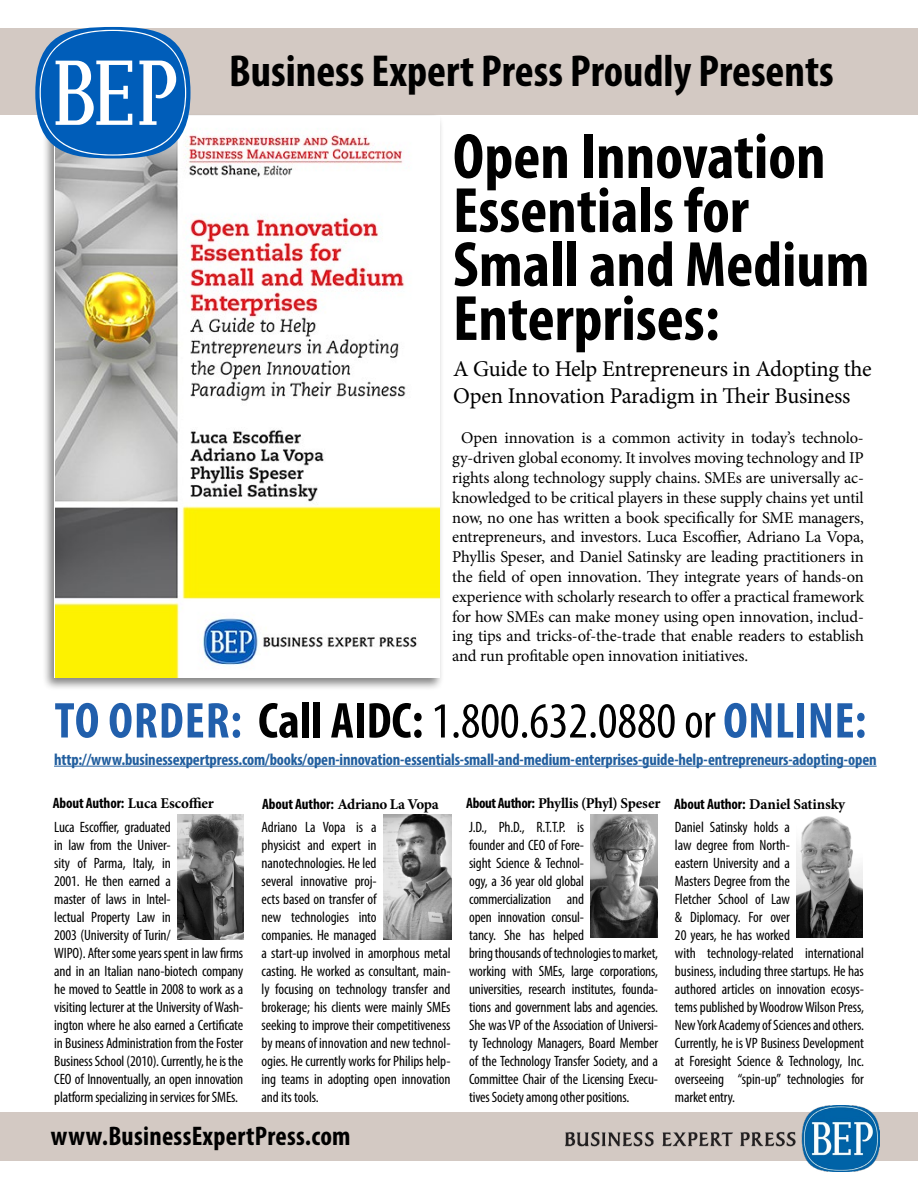
<style>
.page{position:relative;width:918px;height:1188px;background:#fff}
.page>*{position:absolute;margin:0;border:0;box-sizing:border-box;transform-origin:0 0}
.t1{font:700 condensed 64.5px/54px "Myriad Pro";color:#000}
.t2{font:condensed 50.85px "Myriad Pro";color:#000}
.t3{font:700 condensed 45px "Myriad Pro";color:#000}
.t4{font:700 condensed 27px "Myriad Pro";letter-spacing:.01em;color:#000}
.t5{font:22.5px/27px "Minion Pro";letter-spacing:-.01em;color:#000}
.t6{font:16.5px/19.8px "Minion Pro";letter-spacing:-.015em;color:#000;text-align:justify}
.t7{font:700 condensed 16.5px "Myriad Pro";letter-spacing:-.01em;color:#215e9e}
.t8{font:condensed 15px/18px "Myriad Pro";letter-spacing:-.01em;color:#000}
.t9{font:700 15px "Minion Pro";letter-spacing:-.015em;color:#000}
.s1{font-weight:700;color:#215fac}
.s2{font-weight:700}
.s3{font-family:"Myriad Pro";font-stretch:condensed}
</style>
<div class="page">
<div style="left:0;top:1113px;width:918px;height:48px;background:#d3c9c3"></div>
<img style="left:565px;top:1106px;width:315px;height:66px">
<div style="left:0;top:28px;width:918px;height:86px;background:#d3c9c3"></div>
<hr style="left:54px;top:766px;width:823px;height:1px;background:#215e9e">
<div style="left:42px;top:113px;width:402px;height:579px;background:#000;opacity:.49"></div>
<img style="left:56px;top:116px;width:383px;height:562px">
<div style="left:35px;top:27px;width:155px;height:131px;background:#005db9;border-radius:50%"></div>
<svg style="left:40px;top:30px;width:146px;height:126px"></svg>
<img style="left:178px;top:815px;width:66px;height:124px">
<img style="left:383px;top:815px;width:68px;height:124px">
<img style="left:591px;top:815px;width:66px;height:123px">
<img style="left:797px;top:816px;width:66px;height:122px">
<h3 class="t3" style="left:229px;top:43px;width:606px">Business Expert Press Proudly Presents</h3>
<h1 class="t1" style="left:453px;top:128px;width:418px">Open Innovation<br>Essentials for<br>Small and Medium<br>Enterprises:</h1>
<h3 class="t5" style="left:453px;top:355px;width:420px">A Guide to Help Entrepreneurs in Adopting the<br>Open Innovation Paradigm in Their Business</h3>
<p class="t6" style="left:452px;top:428px;width:413px;text-indent:9px">Open innovation is a common activity in today’s technolo&shy;gy-driven global economy. It involves moving technology and IP rights along technology supply chains. SMEs are universally ac&shy;knowledged to be critical players in these supply chains yet until now, no one has written a book specifically for SME managers, entrepreneurs, and investors. Luca Escoffier, Adriano La Vopa, Phyllis Speser, and Daniel Satinsky are leading practitioners in the field of open innovation. They integrate years of hands-on experience with scholarly research to offer a practical framework for how SMEs can make money using open innovation, includ&shy;ing tips and tricks-of-the-trade that enable readers to establish and run profitable open innovation initiatives.</p>
<h2 class="t2" style="left:55px;top:690px;width:813px"><span class="s1">TO ORDER:</span> <span class="s2">Call AIDC:</span> 1.800.632.0880 or <span class="s1">ONLINE:</span></h2>
<p class="t7" style="left:54px;top:749px;width:824px">http://www.businessexpertpress.com/books/open-innovation-essentials-small-and-medium-enterprises-guide-help-entrepreneurs-adopting-open</p>
<p class="t9" style="left:53px;top:793px;width:163px"><span class="s3">About Author:</span> Luca Escoffier</p>
<p class="t9" style="left:262px;top:794px;width:178px"><span class="s3">About Author:</span> Adriano La Vopa</p>
<p class="t9" style="left:466px;top:793px;width:381px"><span class="s3">About Author:</span> Phyllis (Phyl) Speser <span class="s3">About Author:</span> Daniel Satinsky</p>
<p class="t8" style="left:54px;top:818px;width:191px">Luca Escoffier, graduated<br>in law from the Univer-<br>sity of Parma, Italy, in<br>2001. He then earned a<br>master of laws in Intel-<br>lectual Property Law in<br>2003 (University of Turin/<br>WIPO). After some years spent in law firms and in an Italian nano-biotech company he moved to Seattle in 2008 to work as a visiting lecturer at the University of Wash&shy;ington where he also earned a Certificate in Business Administration from the Foster Business School (2010). Currently, he is the CEO of Innoventually, an open innovation platform specializing in services for SMEs.</p>
<p class="t8" style="left:262px;top:818px;width:191px">Adriano La Vopa is a<br>physicist and expert in nanotechnologies. He led<br>several innovative proj-<br>ects based on transfer of<br>new technologies into<br>companies. He managed<br>a start-up involved in amorphous metal casting. He worked as consultant, main&shy;ly focusing on technology transfer and brokerage; his clients were mainly SMEs seeking to improve their competitiveness by means of innovation and new technol&shy;ogies. He currently works for Philips help&shy;ing teams in adopting open innovation and its tools.</p>
<p class="t8" style="left:469px;top:818px;width:191px">J.D., Ph.D., R.T.T.P. is<br>founder and CEO of Fore-<br>sight Science &amp; Technol-<br>ogy, a 36 year old global commercialization and<br>open innovation consul-<br>tancy. She has helped<br>bring thousands of technologies to market, working with SMEs, large corporations, universities, research institutes, founda&shy;tions and government labs and agencies.<br>She was VP of the Association of Universi&shy;ty Technology Managers, Board Member of the Technology Transfer Society, and a Committee Chair of the Licensing Execu&shy;tives Society among other positions.</p>
<p class="t8" style="left:675px;top:818px;width:191px">Daniel Satinsky holds a<br>law degree from North-<br>eastern University and a<br>Masters Degree from the<br>Fletcher School of Law<br>&amp; Diplomacy. For over<br>20 years, he has worked<br>with technology-related international business, including three startups. He has authored articles on innovation ecosys&shy;tems published by Woodrow Wilson Press,<br>New York Academy of Sciences and others.<br>Currently, he is VP Business Development at Foresight Science &amp; Technology, Inc. overseeing “spin-up” technologies for market entry.</p>
<h3 class="t4" style="left:51px;top:1119px;width:301px">www.BusinessExpertPress.com</h3>
</div>
